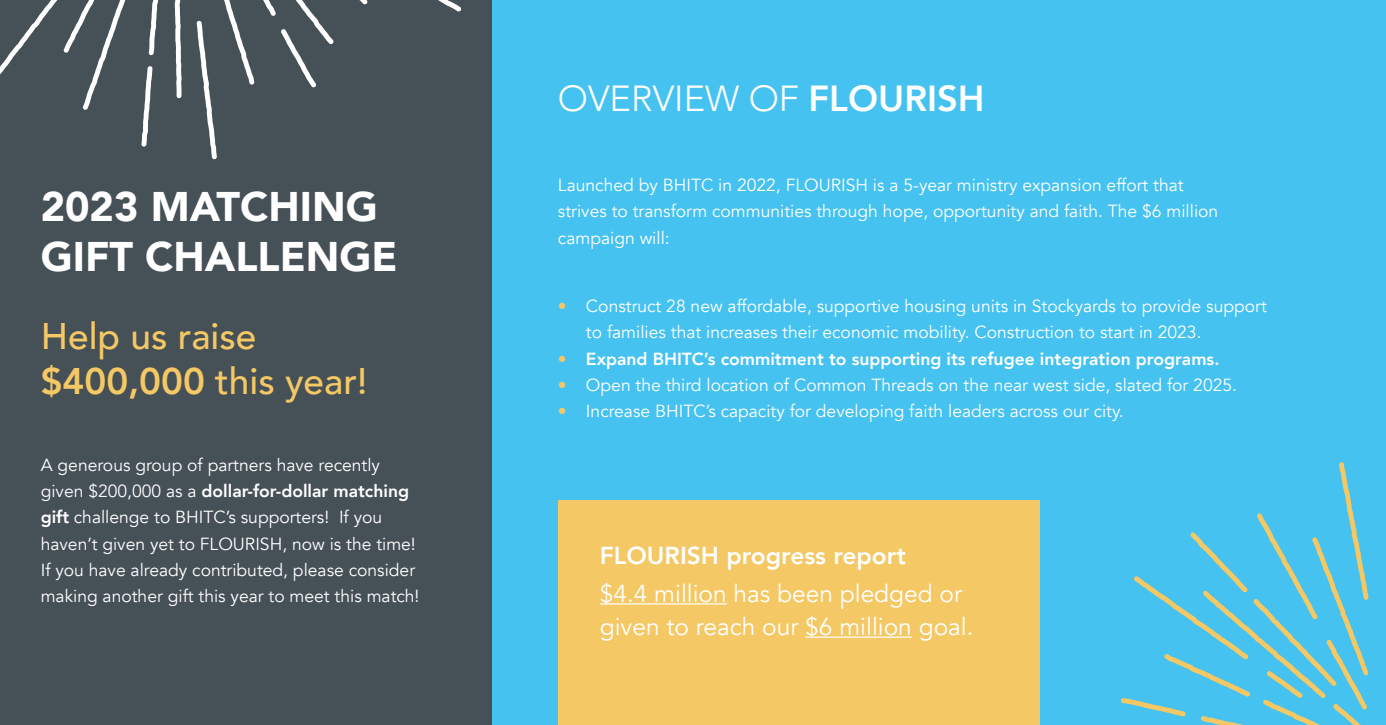
<style>
.page{position:relative;width:1386px;height:725px;background:#fff}
.page>*{position:absolute;margin:0;border:0;box-sizing:border-box;transform-origin:0 0}
.t1{font:900 41.3px "Avenir";color:#fff}
.t2{font:500 36.93px "Avenir";color:#f4c864}
.t3{font:300 36.23px "Avenir";color:#fff}
.t4{font:24.5px "Avenir";color:#fff}
.t5{font:800 24.5px "Avenir";color:#fff}
.t6{font:17.5px/26.2px "Avenir";color:#fff}
.t7{font:800 17.5px "Avenir";color:#fff}
.s1{font-weight:800}
.s2{color:#f4c864}
.s3{font-weight:300;color:#f4c864}
</style>
<div class="page">
<div style="left:348px;top:0;width:1038px;height:724px;background:#46c2f0"></div>
<svg style="left:1121px;top:462px;width:248px;height:262px"></svg>
<div style="left:0;top:0;width:491px;height:724px;background:#465057"></div>
<svg style="left:141px;top:66px;width:12px;height:81px"></svg>
<svg style="left:149px;top:0;width:10px;height:55px"></svg>
<svg style="left:0;top:0;width:126px;height:110px"></svg>
<svg style="left:197px;top:0;width:265px;height:159px"></svg>
<svg style="left:174px;top:0;width:8px;height:98px"></svg>
<div style="left:558px;top:500px;width:482px;height:224px;background:#f4c864"></div>
<hr style="left:600px;top:603px;width:127px;height:1px;background:#fff">
<hr style="left:805px;top:636px;width:107px;height:1px;background:#fff">
<p class="t1" style="left:41px;top:171px;width:339px">2023 MATCHING</p>
<p class="t1" style="left:41px;top:221px;width:358px">GIFT CHALLENGE</p>
<p class="t2" style="left:41px;top:304px;width:217px">Help us raise</p>
<p class="t2" style="left:41px;top:349px;width:328px"><span class="s1">$400,000</span> this year!</p>
<p class="t6" style="left:41px;top:452px;width:380px">A generous group of partners have recently given $200,000 as a <span class="s1">dollar-for-dollar matching gift</span> challenge to BHITC’s supporters! If you haven’t given yet to FLOURISH, now is the time!<br>If you have already contributed, please consider making another gift this year to meet this match!</p>
<p class="t3" style="left:558px;top:77px;width:428px">OVERVIEW OF <span class="s1">FLOURISH</span></p>
<p class="t6" style="left:558px;top:172px;width:662px">Launched by BHITC in 2022, FLOURISH is a 5-year ministry expansion effort that strives to transform communities through hope, opportunity and faith. The $6 million campaign will:</p>
<p class="t6" style="left:586px;top:293px;width:682px;text-indent:-28px"><span class="s2">•</span> Construct 28 new affordable, supportive housing units in Stockyards to provide support to families that increases their economic mobility. Construction to start in 2023.</p>
<p class="t7" style="left:558px;top:345px;width:663px"><span class="s3">•</span> Expand BHITC’s commitment to supporting its refugee integration programs.</p>
<p class="t6" style="left:558px;top:372px;width:681px"><span class="s2">•</span> Open the third location of Common Threads on the near west side, slated for 2025.</p>
<p class="t6" style="left:558px;top:398px;width:567px"><span class="s2">•</span> Increase BHITC’s capacity for developing faith leaders across our city.</p>
<p class="t5" style="left:600px;top:536px;width:308px">FLOURISH progress report</p>
<p class="t4" style="left:600px;top:579px;width:364px">$4.4 million has been pledged or</p>
<p class="t4" style="left:600px;top:612px;width:375px">given to reach our $6 million goal.</p>
</div>
